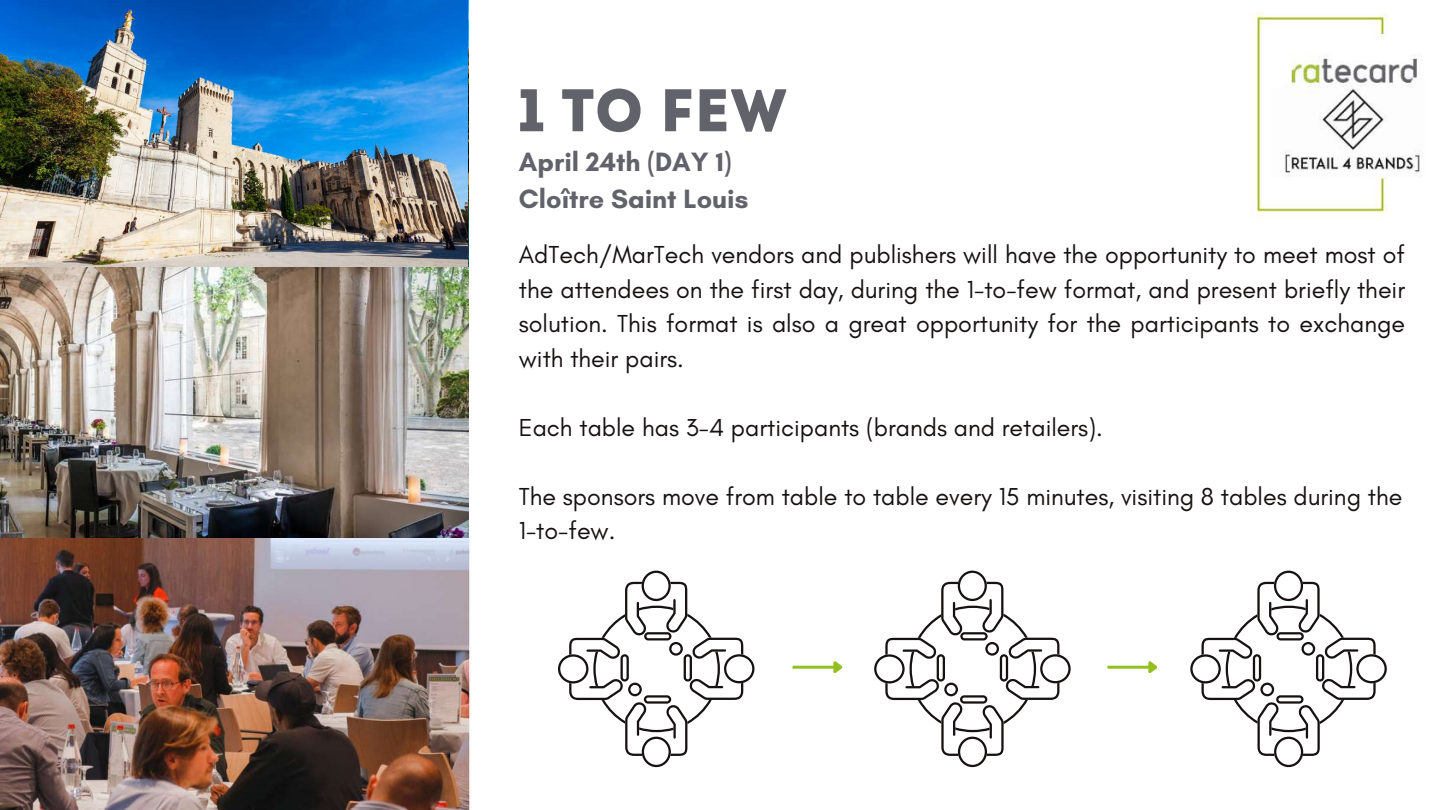
<style>
.page{position:relative;width:1440px;height:810px;background:#fff}
.page>*{position:absolute;margin:0;border:0;box-sizing:border-box;transform-origin:0 0}
.t1{font:60px "Intro";color:#62626b}
.t2{font:700 27px/37.5px "Glacial Indifference";color:#62626b}
.t3{font:25px/34.5px "Glacial Indifference";color:#161211;text-align:justify}
</style>
<div class="page">
<svg style="left:558px;top:571px;width:196px;height:196px"></svg>
<svg style="left:874px;top:571px;width:197px;height:196px"></svg>
<svg style="left:1190px;top:571px;width:197px;height:196px"></svg>
<hr style="left:793px;top:666px;width:41px;height:3px;background:#94c11f">
<svg style="left:831px;top:661px;width:12px;height:13px"></svg>
<hr style="left:1107px;top:666px;width:42px;height:3px;background:#94c11f">
<svg style="left:1146px;top:661px;width:12px;height:13px"></svg>
<img style="left:1252px;top:12px;width:170px;height:205px">
<img style="left:0;top:0;width:468px;height:539px">
<img style="left:1px;top:0;width:467px;height:267px">
<img style="left:0;top:539px;width:471px;height:271px">
<h1 class="t1" style="left:519px;top:86px;width:270px">1 TO FEW</h1>
<p class="t2" style="left:519px;top:143px;width:231px">April 24th (DAY 1)<br>Cloître Saint Louis</p>
<p class="t3" style="left:519px;top:237px;width:888px">AdTech/MarTech vendors and publishers will have the opportunity to meet most of the attendees on the first day, during the 1-to-few format, and present briefly their solution. This format is also a great opportunity for the participants to exchange with their pairs.</p>
<p class="t3" style="left:519px;top:410px;width:585px">Each table has 3-4 participants (brands and retailers).</p>
<p class="t3" style="left:519px;top:479px;width:885px">The sponsors move from table to table every 15 minutes, visiting 8 tables during the<br>1-to-few.</p>
</div>
